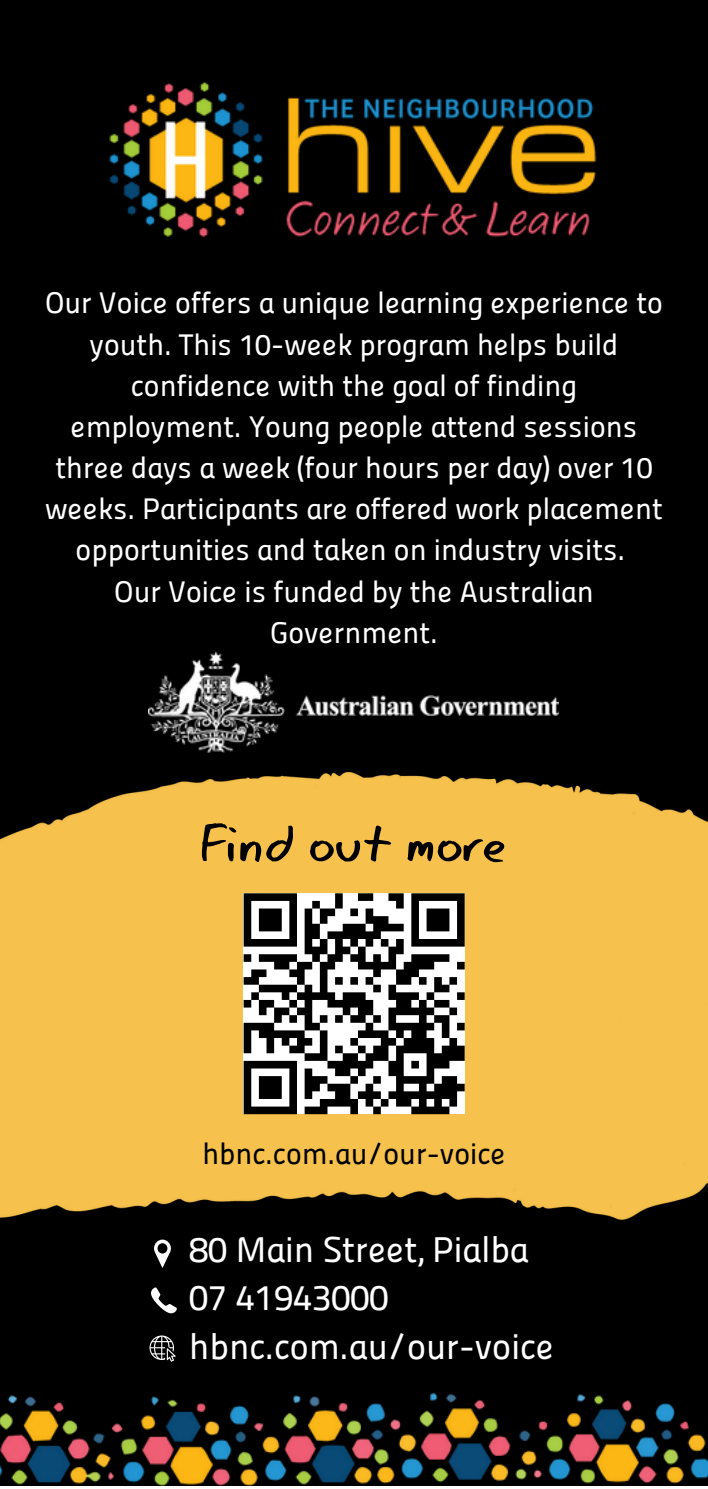
<style>
.page{position:relative;width:708px;height:1489px;background:#fff}
.page>*{position:absolute;margin:0;border:0;box-sizing:border-box;transform-origin:0 0}
.t1{font:52.5px "Eager Naturalist";color:#000}
.t2{font:36px/48.8px "Panefresco 500 wt";color:#fff}
.t3{font:30px/41.2px "Panefresco 500 wt";color:#fff;text-align:center}
.t4{font:30px "Panefresco 500 wt";color:#000}
</style>
<div class="page">
<div style="left:0;top:1160px;width:707px;height:325px;background:#000"></div>
<div style="left:0;top:0;width:707px;height:893px;background:#000"></div>
<img style="left:0;top:772px;width:707px;height:448px">
<img style="left:109px;top:82px;width:488px;height:155px">
<img style="left:0;top:1393px;width:707px;height:92px">
<svg style="left:243px;top:893px;width:221px;height:221px"></svg>
<svg style="left:154px;top:1239px;width:17px;height:28px"></svg>
<svg style="left:151px;top:1287px;width:26px;height:27px"></svg>
<svg style="left:149px;top:1335px;width:27px;height:27px"></svg>
<img style="left:148px;top:651px;width:410px;height:101px">
<p class="t3" style="left:45px;top:282px;width:619px">Our Voice offers a unique learning experience to youth. This 10-week program helps build confidence with the goal of finding employment. Young people attend sessions three days a week (four hours per day) over 10 weeks. Participants are offered work placement opportunities and taken on industry visits.<br>Our Voice is funded by the Australian Government.</p>
<h1 class="t1" style="left:202px;top:811px;width:305px">Find out more</h1>
<p class="t4" style="left:202px;top:1136px;width:305px">hbnc.com.au/our-voice</p>
<p class="t2" style="left:189px;top:1224px;width:366px">80 Main Street, Pialba<br>07 41943000 hbnc.com.au/our-voice</p>
</div>
